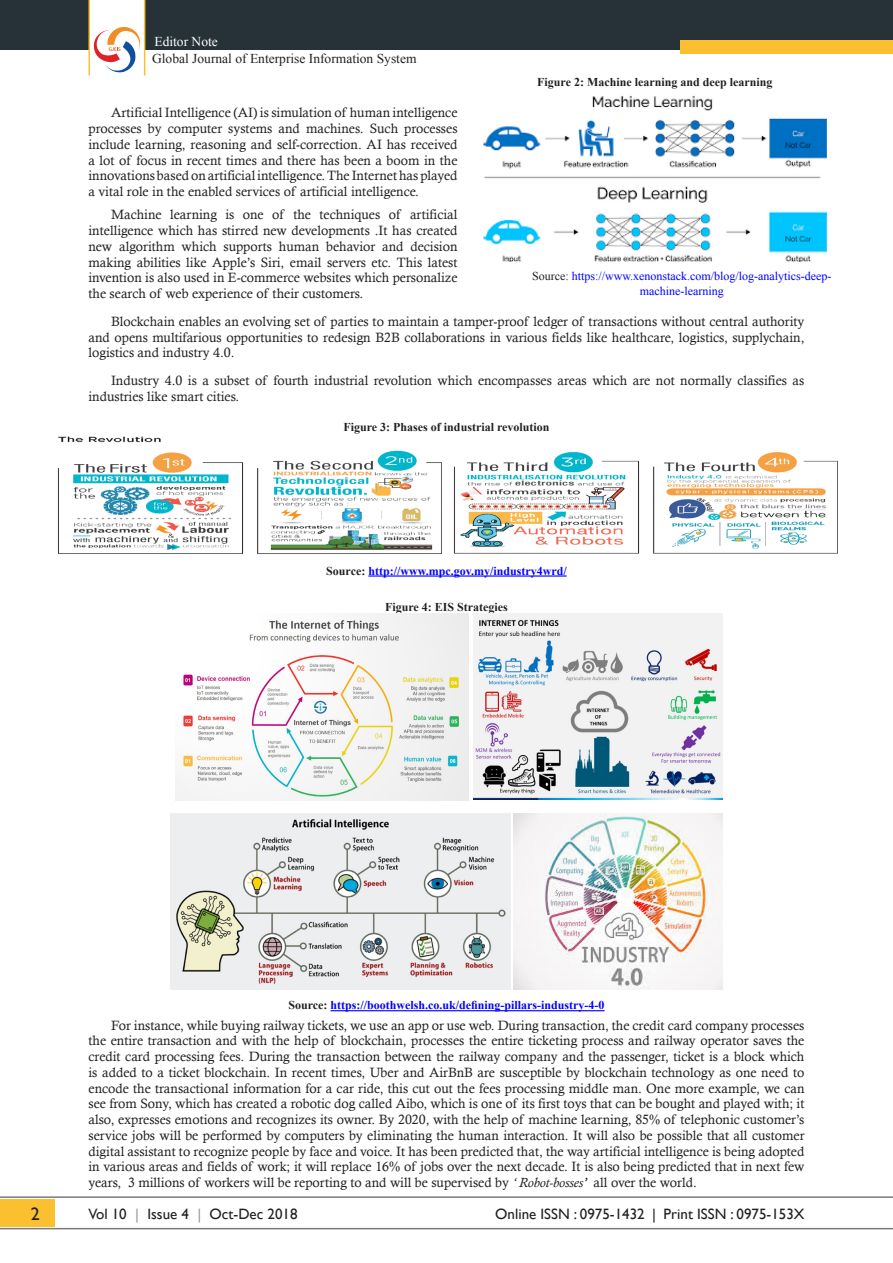
<style>
.page{position:relative;width:893px;height:1263px;background:#fff}
.page>*{position:absolute;margin:0;border:0;box-sizing:border-box;transform-origin:0 0}
.t1{font:18px "Gill Sans";color:#231f20}
.t2{font:15px "Gill Sans";color:#231f20}
.Body_text{font:13.5px/15.8px "Calisto";color:#231f20;text-align:justify}
.t3{font:13.5px "Times New Roman";color:#231f20}
.t4{font:13.5px "Times New Roman";color:#fff}
.t5{font:700 12px "Times New Roman";color:#00f}
.t6{font:700 12px "Times New Roman";color:#231f20}
.t7{font:12px/15px "Times New Roman";color:#00f;text-align:center}
.s1{color:#231f20}
.s2{font-style:italic}
.s3{color:#99979b}
</style>
<div class="page">
<div style="left:0;top:1199px;width:54px;height:27px;background:#fac030"></div>
<hr style="left:0;top:1196px;width:893px;height:2px;background:#7c787d">
<hr style="left:0;top:1228px;width:893px;height:1px;background:#7c787d">
<div style="left:0;top:0;width:893px;height:50px;background:#273238"></div>
<div style="left:680px;top:40px;width:213px;height:14px;background:#fac030"></div>
<svg style="left:88px;top:0;width:57px;height:76px"></svg>
<hr style="left:368px;top:575px;width:199px;height:2px;background:#00f">
<hr style="left:330px;top:1010px;width:275px;height:1px;background:#00f">
<img style="left:57px;top:437px;width:384px;height:117px">
<img style="left:453px;top:452px;width:384px;height:102px">
<img style="left:175px;top:613px;width:294px;height:187px">
<img style="left:474px;top:613px;width:248px;height:187px">
<img style="left:170px;top:813px;width:340px;height:176px">
<img style="left:513px;top:813px;width:210px;height:176px">
<img style="left:483px;top:96px;width:343px;height:166px">
<p class="t4" style="left:154px;top:32px;width:65px">Editor Note</p>
<p class="t3" style="left:152px;top:50px;width:266px">Global Journal of Enterprise Information System</p>
<p class="t6" style="left:537px;top:73px;width:237px">Figure 2: Machine learning and deep learning</p>
<p class="Body_text" style="left:88px;top:105px;width:371px;text-indent:22px">Artificial Intelligence (AI) is simulation of human intelligence processes by computer systems and machines. Such processes include learning, reasoning and self-correction. AI has received a lot of focus in recent times and there has been a boom in the innovations based on artificial intelligence. The Internet has played a vital role in the enabled services of artificial intelligence.</p>
<p class="Body_text" style="left:88px;top:207px;width:371px;text-indent:22px">Machine learning is one of the techniques of artificial intelligence which has stirred new developments .It has created new algorithm which supports human behavior and decision making abilities like Apple’s Siri, email servers etc. This latest invention is also used in E-commerce websites which personalize the search of web experience of their customers.</p>
<p class="Body_text" style="left:88px;top:313px;width:717px;text-indent:22px">Blockchain enables an evolving set of parties to maintain a tamper-proof ledger of transactions without central authority and opens multifarious opportunities to redesign B2B collaborations in various fields like healthcare, logistics, supplychain, logistics and industry 4.0.</p>
<p class="Body_text" style="left:88px;top:372px;width:717px;text-indent:22px">Industry 4.0 is a subset of fourth industrial revolution which encompasses areas which are not normally classifies as industries like smart cities.</p>
<p class="t6" style="left:344px;top:418px;width:207px">Figure 3: Phases of industrial revolution</p>
<p class="t7" style="left:532px;top:268px;width:301px"><span class="s1">Source:</span> https://www.xenonstack.com/blog/log-analytics-deep&shy;machine-learning</p>
<p class="t5" style="left:326px;top:562px;width:242px"><span class="s1">Source:</span> http://www.mpc.gov.my/industry4wrd/</p>
<p class="t6" style="left:385px;top:598px;width:124px">Figure 4: EIS Strategies</p>
<p class="t5" style="left:288px;top:997px;width:318px"><span class="s1">Source:</span> https://boothwelsh.co.uk/defining-pillars-industry-4-0</p>
<p class="Body_text" style="left:88px;top:1017px;width:717px;text-indent:22px">For instance, while buying railway tickets, we use an app or use web. During transaction, the credit card company processes the entire transaction and with the help of blockchain, processes the entire ticketing process and railway operator saves the credit card processing fees. During the transaction between the railway company and the passenger, ticket is a block which is added to a ticket blockchain. In recent times, Uber and AirBnB are susceptible by blockchain technology as one need to encode the transactional information for a car ride, this cut out the fees processing middle man. One more example, we can see from Sony, which has created a robotic dog called Aibo, which is one of its first toys that can be bought and played with; it also, expresses emotions and recognizes its owner. By 2020, with the help of machine learning, 85% of telephonic customer’s service jobs will be performed by computers by eliminating the human interaction. It will also be possible that all customer digital assistant to recognize people by face and voice. It has been predicted that, the way artificial intelligence is being adopted in various areas and fields of work; it will replace 16% of jobs over the next decade. It is also being predicted that in next few years, 3 millions of workers will be reporting to and will be supervised by <span class="s2">‘ Robot-bosses’</span> all over the world.</p>
<p class="t1" style="left:31px;top:1203px;width:10px">2</p>
<p class="t2" style="left:88px;top:1205px;width:211px">Vol 10 <span class="s3">|</span> Issue 4 <span class="s3">|</span> Oct-Dec 2018</p>
<p class="t2" style="left:495px;top:1205px;width:311px">Online ISSN : 0975-1432 | Print ISSN : 0975-153X</p>
</div>
